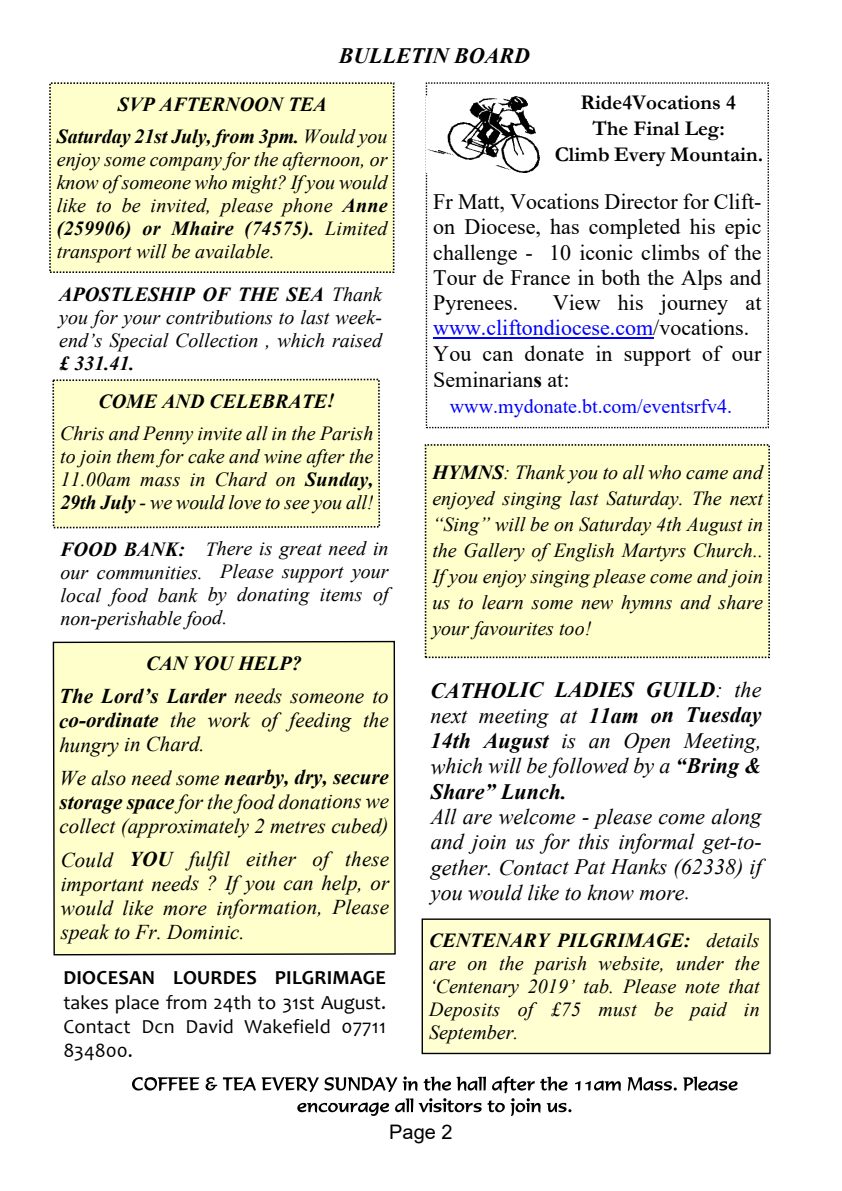
<style>
.page{position:relative;width:842px;height:1191px;background:#fff}
.page>*{position:absolute;margin:0;border:0;box-sizing:border-box;transform-origin:0 0}
.t1{font:22px/25.2px "Times New Roman";color:#000;text-align:justify}
.t2{font:italic 700 22px/25.4px "Times New Roman";color:#000;text-align:justify}
.t3{font:italic 22px/25.4px "Times New Roman";color:#000;text-align:justify}
.t4{font:italic 21px/24.2px "Times New Roman";color:#000;text-align:justify}
.t5{font:700 21px/26px "Garamond";color:#000;text-align:center}
.t6{font:italic 20px/23px "Times New Roman";color:#000;text-align:justify}
.t7{font:italic 700 20px/32.2px "Times New Roman";color:#000;text-align:center}
.t8{font:20px/24.4px "Candara";letter-spacing:.01em;color:#000;text-align:justify}
.t9{font:20px "Times New Roman";color:#00f}
.t10{font:700 20px "Candara";letter-spacing:.01em;color:#000}
.t11{font:20px "Arial";color:#000}
.s1{font-weight:400}
.s2{font-weight:700}
.s3{color:#00f}
</style>
<div class="page">
<svg style="left:132px;top:1077px;width:67px;height:14px"></svg>
<svg style="left:206px;top:1077px;width:11px;height:13px"></svg>
<svg style="left:223px;top:1077px;width:33px;height:13px"></svg>
<svg style="left:628px;top:1077px;width:49px;height:13px"></svg>
<svg style="left:683px;top:1076px;width:54px;height:14px"></svg>
<svg style="left:262px;top:1076px;width:359px;height:40px"></svg>
<div style="left:50px;top:83px;width:344px;height:189px;background:#ffc"></div>
<div style="left:52px;top:640px;width:344px;height:316px;background:#ffc"></div>
<div style="left:52px;top:378px;width:329px;height:151px;background:#ffc"></div>
<div style="left:426px;top:445px;width:343px;height:212px;background:#ffc"></div>
<div style="left:422px;top:919px;width:348px;height:134px;background:#ffffd1"></div>
<div style="left:422px;top:918px;width:349px;height:136px;border:1px solid #000"></div>
<hr style="left:433px;top:337px;width:220px;height:1px;background:#00f">
<img style="left:427px;top:97px;width:112px;height:75px">
<p class="t2" style="left:339px;top:46px;width:193px">BULLETIN BOARD</p>
<p class="t7" style="left:57px;top:90px;width:332px">SVP AFTERNOON TEA<br>Saturday 21st July, from 3pm. <span class="s1">Would you</span></p>
<p class="t6" style="left:57px;top:150px;width:332px">enjoy some company for the afternoon, or know of someone who might? If you would like to be invited, please phone <span class="s2">Anne (259906) or Mhaire (74575).</span> Limited transport will be available.</p>
<p class="t6" style="left:59px;top:285px;width:324px"><span class="s2">APOSTLESHIP OF THE SEA</span> Thank you for your contributions to last week&shy;end’s Special Collection , which raised</p>
<p class="t7" style="left:59px;top:349px;width:77px">£ 331.41.</p>
<p class="t7" style="left:98px;top:387px;width:238px">COME AND CELEBRATE!</p>
<p class="t6" style="left:60px;top:424px;width:315px">Chris and Penny invite all in the Parish to join them for cake and wine after the 11.00am mass in Chard on <span class="s2">Sunday, 29th July</span> - we would love to see you all!</p>
<p class="t6" style="left:60px;top:539px;width:330px"><span class="s2">FOOD BANK:</span> There is great need in our communities. Please support your local food bank by donating items of non-perishable food.</p>
<p class="t7" style="left:146px;top:649px;width:157px">CAN YOU HELP?</p>
<p class="t4" style="left:59px;top:686px;width:331px"><span class="s2">The Lord’s Larder</span> needs someone to <span class="s2">co-ordinate</span> the work of feeding the hungry in Chard.</p>
<p class="t4" style="left:59px;top:767px;width:331px">We also need some <span class="s2">nearby, dry, secure storage space</span> for the food donations we collect (approximately 2 metres cubed)</p>
<p class="t4" style="left:61px;top:849px;width:330px">Could <span class="s2">YOU</span> fulfil either of these important needs ? If you can help, or would like more information, Please speak to Fr. Dominic.</p>
<p class="t10" style="left:63px;top:969px;width:324px">DIOCESAN LOURDES PILGRIMAGE</p>
<p class="t8" style="left:63px;top:992px;width:324px">takes place from 24th to 31st August.<br>Contact Dcn David Wakefield 07711<br>834800.</p>
<p class="t5" style="left:555px;top:92px;width:210px">Ride4Vocations 4<br>The Final Leg:<br>Climb Every Mountain.</p>
<p class="t1" style="left:433px;top:191px;width:330px">Fr Matt, Vocations Director for Clift&shy;on Diocese, has completed his epic challenge - 10 iconic climbs of the Tour de France in both the Alps and Pyrenees.</p>
<p class="t1" style="left:433px;top:292px;width:330px;line-height:25.8px;text-align:left;text-indent:120px">View his journey at <span class="s3">www.cliftondiocese.com</span>/vocations.<br>You can donate in support of our<br>Seminarian<span class="s2">s</span> at:</p>
<p class="t9" style="left:450px;top:399px;width:284px">www.mydonate.bt.com/eventsrfv4.</p>
<p class="t6" style="left:432px;top:461px;width:332px;line-height:26px"><span class="s2">HYMNS</span>: Thank you to all who came and enjoyed singing last Saturday. The next “Sing” will be on Saturday 4th August in the Gallery of English Martyrs Church..<br>If you enjoy singing please come and join us to learn some new hymns and share your favourites too!</p>
<p class="t2" style="left:430px;top:679px;width:333px">CATHOLIC LADIES GUILD<span class="s1">: the next meeting at</span> 11am on Tuesday 14th August <span class="s1">is an Open Meeting, which will be followed by a</span> “Bring &amp; Share” Lunch.</p>
<p class="t3" style="left:431px;top:806px;width:332px">All are welcome - please come along and join us for this informal get-to&shy;gether. Contact Pat Hanks (62338) if you would like to know more.</p>
<p class="t6" style="left:429px;top:930px;width:332px"><span class="s2">CENTENARY PILGRIMAGE:</span> details are on the parish website, under the ‘Centenary 2019’ tab. Please note that Deposits of £75 must be paid in September.</p>
<p class="t11" style="left:389px;top:1124px;width:65px">Page 2</p>
</div>
